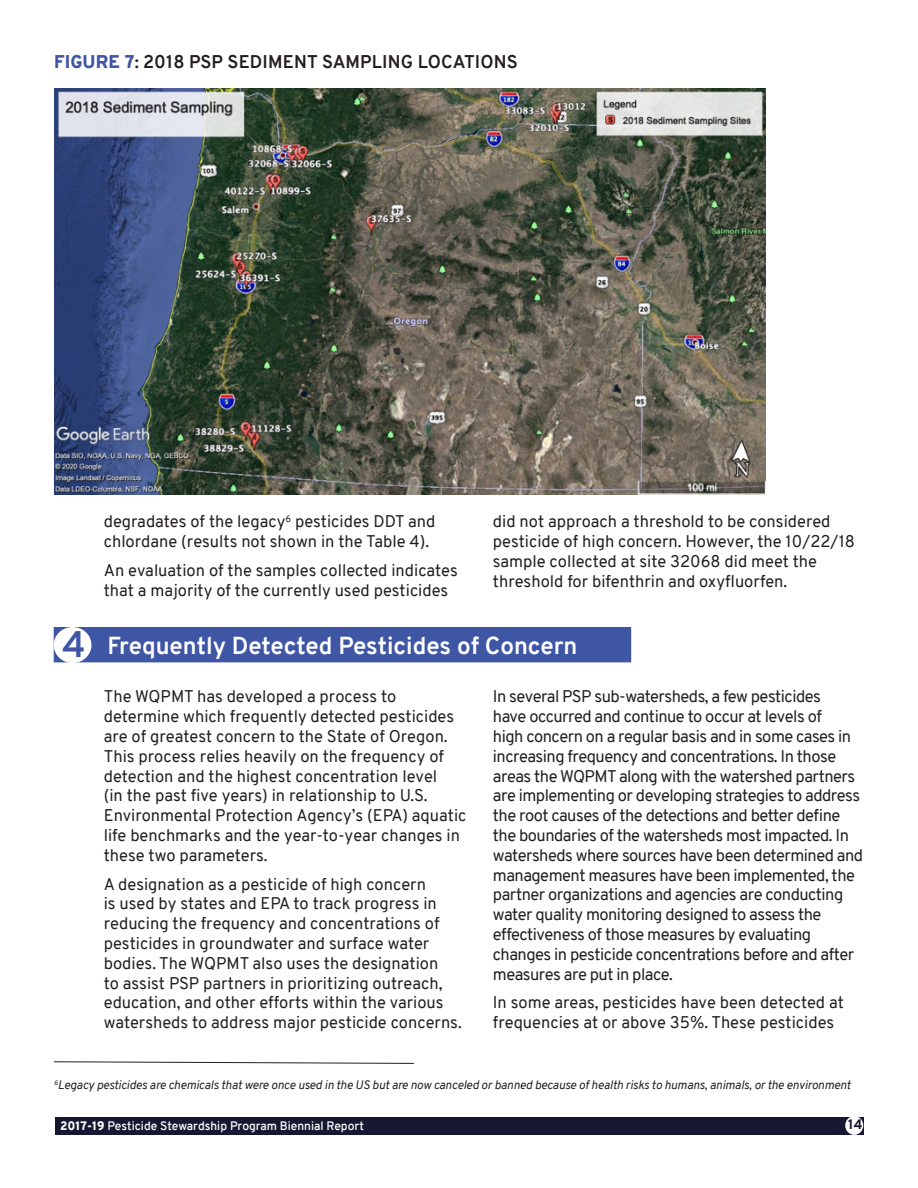
<style>
.page{position:relative;width:918px;height:1188px;background:#fff}
.page>*{position:absolute;margin:0;border:0;box-sizing:border-box;transform-origin:0 0}
.t1{font:700 24px "Overpass";color:#fff}
.t2{font:700 18px "Overpass";letter-spacing:.01em;color:#231f20}
.t3{font:16.5px/19.8px "Overpass";color:#231f20}
.t4{font:16.5px/19.8px "Overpass";letter-spacing:-.03em;color:#231f20}
.t5{font:800 13.5px "Overpass";color:#161832}
.t6{font:italic 12px "Overpass";letter-spacing:-.01em;color:#231f20}
.t7{font:600 12px "Overpass";color:#fff}
.s1{font-weight:900;color:#3f56a5}
.s2{font-size:36px;color:#3f56a5}
.s3{font-weight:900}
</style>
<div class="page">
<div style="left:55px;top:1117px;width:809px;height:18px;background:#161832"></div>
<div style="left:846px;top:1117px;width:16px;height:17px;background:#fff;border-radius:50%"></div>
<div style="left:845px;top:1116px;width:18px;height:19px;border:2px solid #fff;border-radius:50%"></div>
<img style="left:54px;top:89px;width:711px;height:405px">
<div style="left:54px;top:628px;width:576px;height:34px;background:#3f56a5"></div>
<div style="left:54px;top:627px;width:577px;height:35px;border:2px solid #3f56a5"></div>
<div style="left:54px;top:628px;width:37px;height:34px;background:#fff;border-radius:50%"></div>
<div style="left:54px;top:627px;width:38px;height:36px;border:2px solid #fff;border-radius:50%"></div>
<svg style="left:54px;top:1061px;width:360px;height:3px"></svg>
<p class="t2" style="left:54px;top:48px;width:465px"><span class="s1">FIGURE 7</span>: 2018 PSP SEDIMENT SAMPLING LOCATIONS</p>
<p class="t3" style="left:104px;top:512px;width:333px">degradates of the legacy<sup>6</sup> pesticides DDT and chlordane (results not shown in the Table 4).</p>
<p class="t3" style="left:104px;top:561px;width:355px">An evaluation of the samples collected indicates that a majority of the currently used pesticides</p>
<p class="t3" style="left:493px;top:512px;width:364px">did not approach a threshold to be considered pesticide of high concern. However, the 10/22/18 sample collected at site 32068 did meet the threshold for bifenthrin and oxyfluorfen.</p>
<h1 class="t1" style="left:62px;top:628px;width:517px"><span class="s2">4</span> Frequently Detected Pesticides of Concern</h1>
<p class="t3" style="left:104px;top:687px;width:364px">The WQPMT has developed a process to determine which frequently detected pesticides are of greatest concern to the State of Oregon.<br>This process relies heavily on the frequency of detection and the highest concentration level<br>(in the past five years) in relationship to U.S.<br>Environmental Protection Agency’s (EPA) aquatic life benchmarks and the year-to-year changes in these two parameters.</p>
<p class="t3" style="left:104px;top:874px;width:359px">A designation as a pesticide of high concern<br>is used by states and EPA to track progress in reducing the frequency and concentrations of pesticides in groundwater and surface water bodies. The WQPMT also uses the designation<br>to assist PSP partners in prioritizing outreach, education, and other efforts within the various watersheds to address major pesticide concerns.</p>
<p class="t4" style="left:493px;top:687px;width:372px">In several PSP sub-watersheds, a few pesticides<br>have occurred and continue to occur at levels of<br>high concern on a regular basis and in some cases in increasing frequency and concentrations. In those areas the WQPMT along with the watershed partners are implementing or developing strategies to address the root causes of the detections and better define the boundaries of the watersheds most impacted. In watersheds where sources have been determined and management measures have been implemented, the partner organizations and agencies are conducting water quality monitoring designed to assess the effectiveness of those measures by evaluating changes in pesticide concentrations before and after measures are put in place.</p>
<p class="t3" style="left:493px;top:993px;width:352px">In some areas, pesticides have been detected at frequencies at or above 35%. These pesticides</p>
<p class="t6" style="left:54px;top:1076px;width:798px"><sup>6</sup>Legacy pesticides are chemicals that were once used in the US but are now canceled or banned because of health risks to humans, animals, or the environment</p>
<p class="t7" style="left:60px;top:1117px;width:305px"><span class="s3">2017-19</span> Pesticide Stewardship Program Biennial Report</p>
<p class="t5" style="left:848px;top:1115px;width:16px">14</p>
</div>
